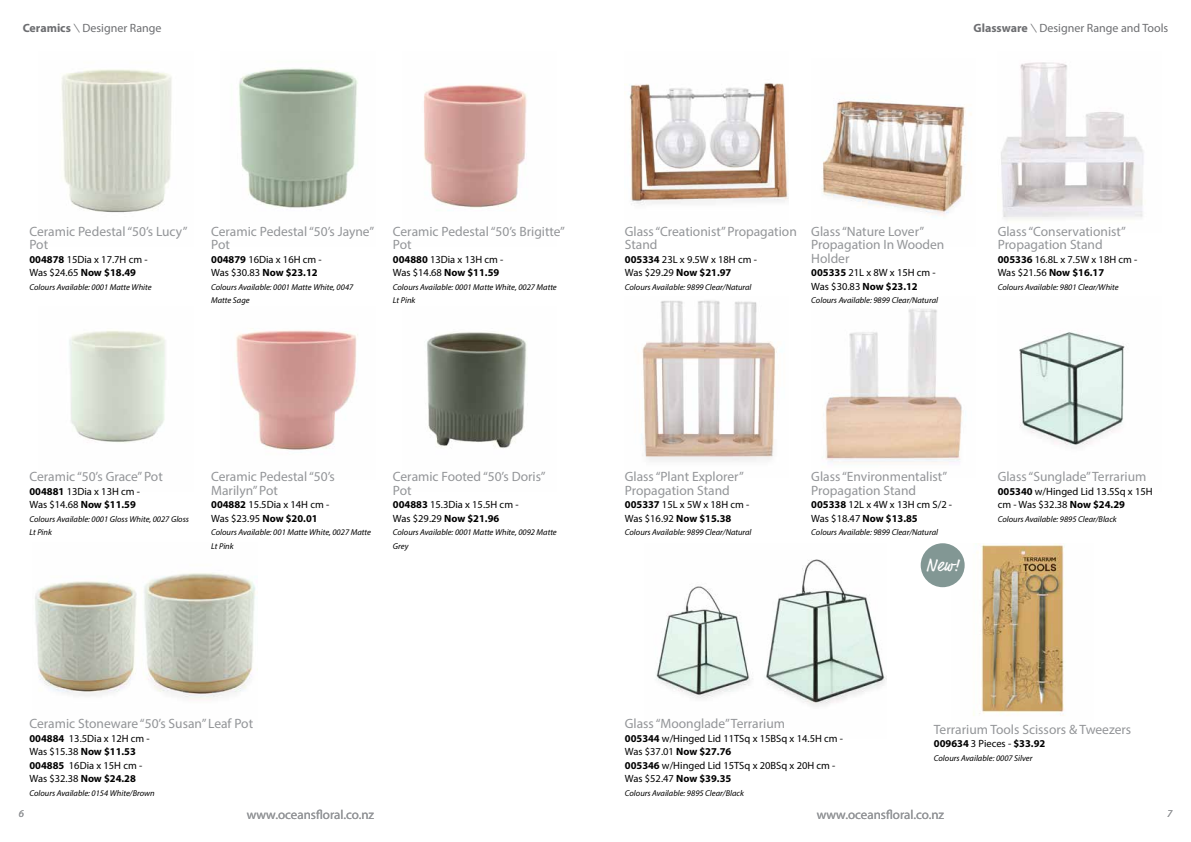
<style>
.page{position:relative;width:1191px;height:842px;background:#fff}
.page>*{position:absolute;margin:0;border:0;box-sizing:border-box;transform-origin:0 0}
.t1{font:18px "Market Pro";color:#fff}
.t2{font:13.5px/13.5px "Myriad Pro";color:#939598}
.t3{font:13px "Myriad Pro";color:#939598}
.t4{font:12px "Myriad Pro";color:#6d6e71}
.t5{font:10.5px/13.5px "Myriad Pro";color:#000}
.t6{font:700 10.5px "Myriad Pro";color:#000}
.t7{font:italic 10.5px "Myriad Pro";color:#939598}
.t8{font:italic 8.5px/13.5px "Myriad Pro";color:#000}
.s1{font-weight:700}
.s2{font-style:italic}
.s3{font-weight:400}
</style>
<div class="page">
<img style="left:61px;top:69px;width:111px;height:144px">
<img style="left:69px;top:330px;width:96px;height:113px">
<img style="left:35px;top:573px;width:223px;height:126px">
<img style="left:239px;top:68px;width:119px;height:140px">
<img style="left:236px;top:328px;width:122px;height:122px">
<img style="left:424px;top:85px;width:103px;height:126px">
<img style="left:427px;top:332px;width:100px;height:117px">
<img style="left:629px;top:83px;width:159px;height:122px">
<img style="left:641px;top:300px;width:136px;height:161px">
<img style="left:656px;top:586px;width:97px;height:112px">
<img style="left:765px;top:559px;width:121px;height:147px">
<img style="left:821px;top:99px;width:151px;height:118px">
<img style="left:822px;top:308px;width:141px;height:155px">
<img style="left:1001px;top:62px;width:143px;height:158px">
<img style="left:1019px;top:332px;width:106px;height:116px">
<img style="left:952px;top:544px;width:113px;height:172px">
<div style="left:920px;top:543px;width:44px;height:44px;background:#829794;border-radius:50%"></div>
<p class="t4" style="left:23px;top:20px;width:140px"><span class="s1">Ceramics</span> <span class="s2">\</span>Designer Range</p>
<p class="t4" style="left:973px;top:20px;width:196px"><span class="s1">Glassware</span> <span class="s2">\</span>Designer Range and Tools</p>
<p class="t2" style="left:29px;top:224px;width:159px">Ceramic Pedestal “50’s Lucy”<br>Pot</p>
<p class="t5" style="left:29px;top:253px;width:120px"><span class="s1">004878</span> 15Dia x 17.7H cm -<br>Was $24.65 <span class="s1">Now $18.49</span></p>
<p class="t8" style="left:29px;top:280px;width:124px">Colours Available: 0001 Matte White</p>
<p class="t2" style="left:211px;top:224px;width:164px">Ceramic Pedestal “50’s Jayne”<br>Pot</p>
<p class="t5" style="left:211px;top:253px;width:112px"><span class="s1">004879</span> 16Dia x 16H cm -<br>Was $30.83 <span class="s1">Now $23.12</span></p>
<p class="t8" style="left:211px;top:280px;width:144px">Colours Available: 0001 Matte White, 0047<br>Matte Sage</p>
<p class="t2" style="left:393px;top:224px;width:174px">Ceramic Pedestal “50’s Brigitte”<br>Pot</p>
<p class="t5" style="left:393px;top:253px;width:112px"><span class="s1">004880</span> 13Dia x 13H cm -<br>Was $14.68 <span class="s1">Now $11.59</span></p>
<p class="t8" style="left:393px;top:280px;width:165px">Colours Available: 0001 Matte White, 0027 Matte<br>Lt Pink</p>
<p class="t2" style="left:625px;top:224px;width:173px">Glass “Creationist” Propagation<br>Stand</p>
<p class="t5" style="left:625px;top:253px;width:134px"><span class="s1">005334</span> 23L x 9.5W x 18H cm -<br>Was $29.29 <span class="s1">Now $21.97</span></p>
<p class="t8" style="left:625px;top:280px;width:128px">Colours Available: 9899 Clear/Natural</p>
<p class="t2" style="left:811px;top:224px;width:135px">Glass “Nature Lover”<br>Propagation In Wooden<br>Holder</p>
<p class="t5" style="left:811px;top:266px;width:126px"><span class="s1">005335</span> 21L x 8W x 15H cm -<br>Was $30.83 <span class="s1">Now $23.12</span></p>
<p class="t8" style="left:811px;top:294px;width:128px">Colours Available: 9899 Clear/Natural</p>
<p class="t2" style="left:997px;top:224px;width:130px">Glass “Conservationist”<br>Propagation Stand</p>
<p class="t5" style="left:997px;top:253px;width:141px"><span class="s1">005336</span> 16.8L x 7.5W x 18H cm -<br>Was $21.56 <span class="s1">Now $16.17</span></p>
<p class="t8" style="left:997px;top:280px;width:122px">Colours Available: 9801 Clear/White</p>
<p class="t2" style="left:29px;top:470px;width:135px">Ceramic “50’s Grace” Pot</p>
<p class="t5" style="left:29px;top:484px;width:112px"><span class="s1">004881</span> 13Dia x 13H cm -<br>Was $14.68 <span class="s1">Now $11.59</span></p>
<p class="t8" style="left:29px;top:512px;width:161px">Colours Available: 0001 Gloss White, 0027 Gloss<br>Lt Pink</p>
<p class="t2" style="left:211px;top:470px;width:125px">Ceramic Pedestal “50’s<br>Marilyn” Pot</p>
<p class="t5" style="left:211px;top:498px;width:120px"><span class="s1">004882</span> 15.5Dia x 14H cm -<br>Was $23.95 <span class="s1">Now $20.01</span></p>
<p class="t8" style="left:211px;top:525px;width:161px">Colours Available: 001 Matte White, 0027 Matte<br>Lt Pink</p>
<p class="t2" style="left:393px;top:470px;width:154px">Ceramic Footed “50’s Doris”<br>Pot</p>
<p class="t5" style="left:393px;top:498px;width:127px"><span class="s1">004883</span> 15.3Dia x 15.5H cm -<br>Was $29.29 <span class="s1">Now $21.96</span></p>
<p class="t8" style="left:393px;top:525px;width:165px">Colours Available: 0001 Matte White, 0092 Matte<br>Grey</p>
<p class="t2" style="left:29px;top:717px;width:225px">Ceramic Stoneware “50’s Susan” Leaf Pot</p>
<p class="t5" style="left:29px;top:731px;width:122px"><span class="s1">004884</span> 13.5Dia x 12H cm -<br>Was $15.38 <span class="s1">Now $11.53<br>004885</span> 16Dia x 15H cm -<br>Was $32.38 <span class="s1">Now $24.28</span></p>
<p class="t8" style="left:29px;top:786px;width:127px">Colours Available: 0154 White/Brown</p>
<p class="t2" style="left:625px;top:470px;width:121px">Glass “Plant Explorer”<br>Propagation Stand</p>
<p class="t5" style="left:625px;top:498px;width:126px"><span class="s1">005337</span> 15L x 5W x 18H cm -<br>Was $16.92 <span class="s1">Now $15.38</span></p>
<p class="t8" style="left:625px;top:525px;width:128px">Colours Available: 9899 Clear/Natural</p>
<p class="t2" style="left:811px;top:470px;width:138px">Glass “Environmentalist”<br>Propagation Stand</p>
<p class="t5" style="left:811px;top:498px;width:142px"><span class="s1">005338</span> 12L x 4W x 13H cm S/2 -<br>Was $18.47 <span class="s1">Now $13.85</span></p>
<p class="t8" style="left:811px;top:525px;width:128px">Colours Available: 9899 Clear/Natural</p>
<h1 class="t1" style="left:926px;top:553px;width:35px">New!</h1>
<p class="t2" style="left:997px;top:470px;width:150px">Glass “Sunglade” Terrarium</p>
<p class="t5" style="left:997px;top:484px;width:156px"><span class="s1">005340</span> w/Hinged Lid 13.5Sq x 15H cm - Was $32.38 <span class="s1">Now $24.29</span></p>
<p class="t8" style="left:997px;top:512px;width:121px">Colours Available: 9895 Clear/Black</p>
<p class="t2" style="left:625px;top:717px;width:162px">Glass “Moonglade” Terrarium</p>
<p class="t5" style="left:625px;top:731px;width:220px"><span class="s1">005344</span> w/Hinged Lid 11TSq x 15BSq x 14.5H cm -<br>Was $37.01 <span class="s1">Now $27.76<br>005346</span> w/Hinged Lid 15TSq x 20BSq x 20H cm -<br>Was $52.47 <span class="s1">Now $39.35</span></p>
<p class="t8" style="left:625px;top:786px;width:121px">Colours Available: 9895 Clear/Black</p>
<p class="t2" style="left:934px;top:722px;width:199px">Terrarium Tools Scissors &amp; Tweezers</p>
<p class="t6" style="left:934px;top:737px;width:113px">009634 <span class="s3">3 Pieces -</span> $33.92</p>
<p class="t8" style="left:934px;top:751px;width:100px">Colours Available: 0007 Silver</p>
<p class="t7" style="left:19px;top:807px;width:7px">6</p>
<p class="t3" style="left:817px;top:806px;width:129px">www.oceansfloral.co.nz</p>
<p class="t7" style="left:1167px;top:807px;width:7px">7</p>
<p class="t3" style="left:247px;top:806px;width:129px">www.oceansfloral.co.nz</p>
</div>
